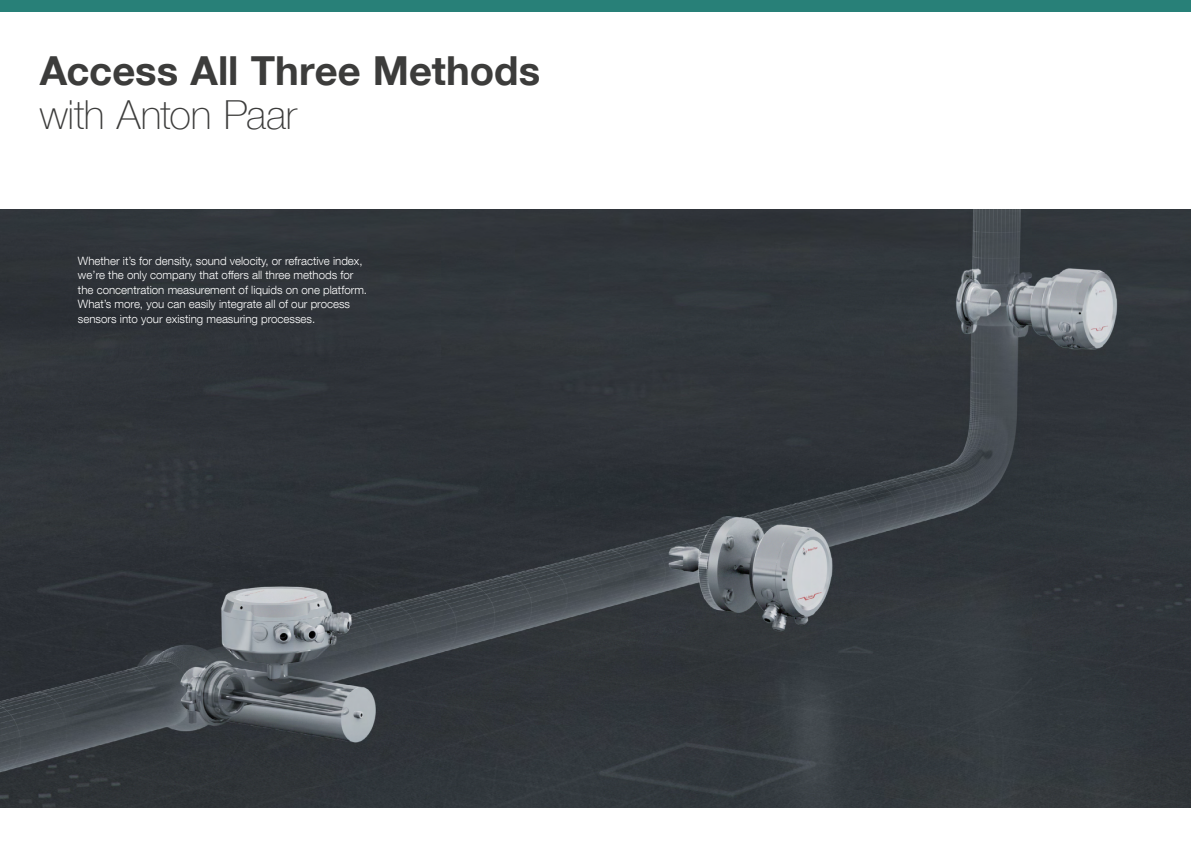
<style>
.page{position:relative;width:1191px;height:842px;background:#fff}
.page>*{position:absolute;margin:0;border:0;box-sizing:border-box;transform-origin:0 0}
.t1{font:700 40px "Helvetica Neue LT Com";color:#3c3c3b}
.t2{font:100 40px "Helvetica Neue LT Com";letter-spacing:-.005em;color:#3c3c3b}
.t3{font:300 11.5px/14.5px "Helvetica Neue LT Com";color:#fff}
</style>
<div class="page">
<img style="left:0;top:209px;width:1191px;height:599px">
<div style="left:0;top:0;width:1191px;height:11px;background:#288078"></div>
<h1 class="t1" style="left:40px;top:46px;width:502px">Access All Three Methods</h1>
<h1 class="t2" style="left:40px;top:91px;width:259px">with Anton Paar</h1>
<p class="t3" style="left:78px;top:253px;width:291px">Whether it’s for density, sound velocity, or refractive index, we’re the only company that offers all three methods for the concentration measurement of liquids on one platform.<br>What’s more, you can easily integrate all of our process sensors into your existing measuring processes.</p>
</div>
